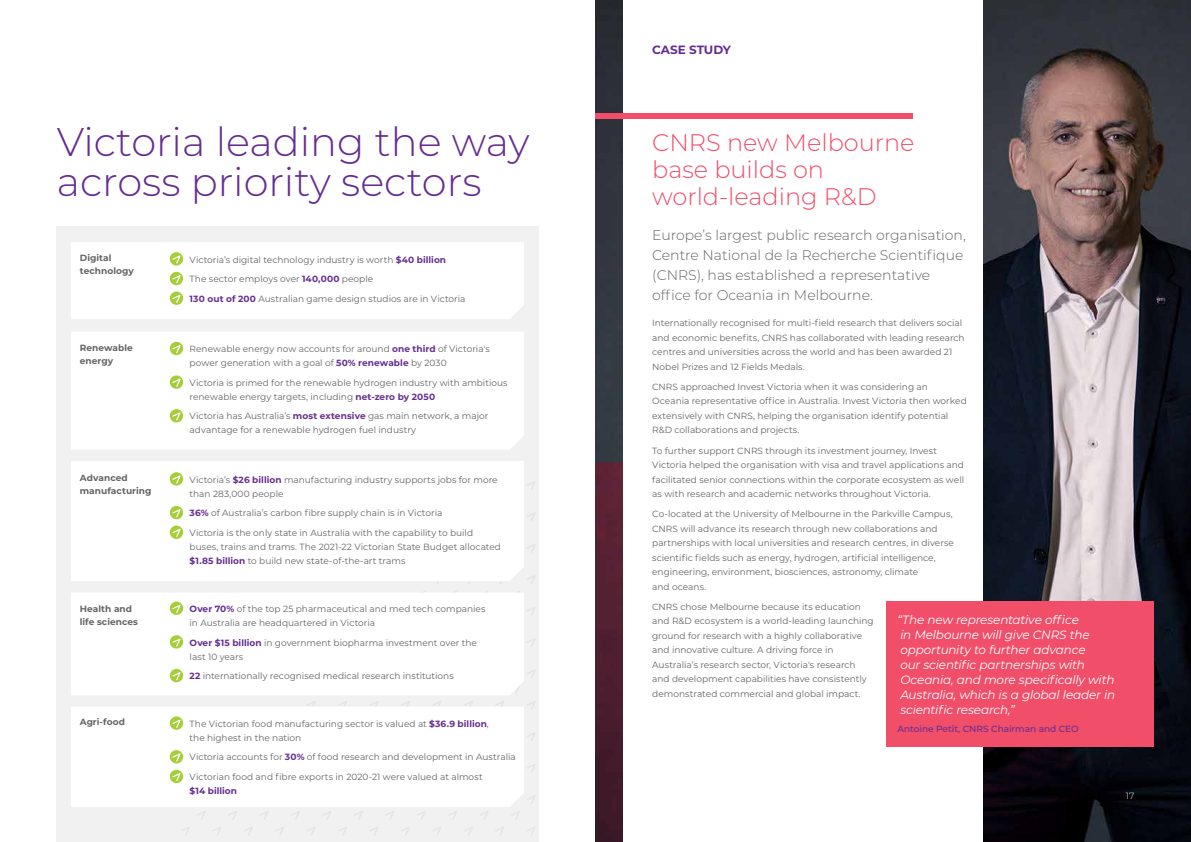
<style>
.page{position:relative;width:1191px;height:842px;background:#fff}
.page>*{position:absolute;margin:0;border:0;box-sizing:border-box;transform-origin:0 0}
.t1{font:300 40px/40px "Montserrat";color:#662d91}
.t2{font:300 24px/27px "Montserrat";color:#f04e69}
.t3{font:300 14px/20px "Montserrat";color:#636466}
.t4{font:italic 12px/15px "Montserrat";letter-spacing:-.015em;color:#fff}
.t5{font:700 12px "Montserrat";letter-spacing:-.01em;color:#662d91}
.t6{font:9px/14.5px "Montserrat";color:#636466}
.t7{font:700 9px/13px "Montserrat";letter-spacing:.005em;color:#636466}
.t8{font:500 9px "Montserrat";color:#662d91}
.t9{font:700 9px "Montserrat";color:#662d91}
.t10{font:300 9px "Montserrat";color:#fff}
.s1{font-weight:700;color:#662d91}
</style>
<div class="page">
<div style="left:57px;top:227px;width:482px;height:615px;background:#f1f1f2"></div>
<img style="left:983px;top:0;width:208px;height:842px">
<img style="left:595px;top:0;width:28px;height:462px">
<svg style="left:595px;top:462px;width:487px;height:380px;background:#342530"></svg>
<div style="left:624px;top:0;width:359px;height:842px;background:#fff"></div>
<div style="left:886px;top:601px;width:268px;height:145px;background:#f04e69"></div>
<div style="left:595px;top:113px;width:318px;height:6px;background:#f04e69"></div>
<div style="left:71px;top:242px;width:453px;height:77px;background:#fff"></div>
<div style="left:71px;top:332px;width:453px;height:117px;background:#fff"></div>
<div style="left:71px;top:461px;width:453px;height:120px;background:#fff"></div>
<div style="left:71px;top:593px;width:453px;height:102px;background:#fff"></div>
<div style="left:71px;top:707px;width:453px;height:100px;background:#fff"></div>
<svg style="left:170px;top:342px;width:13px;height:13px"></svg>
<svg style="left:171px;top:343px;width:11px;height:11px"></svg>
<svg style="left:170px;top:375px;width:13px;height:14px"></svg>
<svg style="left:171px;top:377px;width:11px;height:11px"></svg>
<svg style="left:170px;top:409px;width:13px;height:13px"></svg>
<svg style="left:171px;top:410px;width:11px;height:11px"></svg>
<svg style="left:170px;top:472px;width:13px;height:14px"></svg>
<svg style="left:171px;top:474px;width:11px;height:11px"></svg>
<svg style="left:170px;top:506px;width:13px;height:13px"></svg>
<svg style="left:171px;top:507px;width:11px;height:11px"></svg>
<svg style="left:170px;top:525px;width:13px;height:14px"></svg>
<svg style="left:171px;top:527px;width:11px;height:11px"></svg>
<svg style="left:170px;top:601px;width:13px;height:14px"></svg>
<svg style="left:171px;top:603px;width:11px;height:11px"></svg>
<svg style="left:170px;top:635px;width:13px;height:14px"></svg>
<svg style="left:171px;top:637px;width:11px;height:11px"></svg>
<svg style="left:170px;top:669px;width:13px;height:13px"></svg>
<svg style="left:171px;top:670px;width:11px;height:11px"></svg>
<svg style="left:170px;top:716px;width:13px;height:14px"></svg>
<svg style="left:171px;top:718px;width:11px;height:11px"></svg>
<svg style="left:170px;top:750px;width:13px;height:13px"></svg>
<svg style="left:171px;top:751px;width:11px;height:11px"></svg>
<svg style="left:170px;top:770px;width:13px;height:13px"></svg>
<svg style="left:171px;top:771px;width:11px;height:11px"></svg>
<h1 class="t1" style="left:57px;top:120px;width:474px">Victoria leading the way across priority sectors</h1>
<p class="t7" style="left:80px;top:251px;width:56px">Digital technology</p>
<p class="t7" style="left:80px;top:341px;width:55px">Renewable energy</p>
<p class="t7" style="left:80px;top:471px;width:73px">Advanced manufacturing</p>
<p class="t7" style="left:80px;top:602px;width:60px">Health and life sciences</p>
<p class="t7" style="left:80px;top:715px;width:47px">Agri-food</p>
<p class="t6" style="left:190px;top:249px;width:277px;line-height:19.7px">Victoria’s digital technology industry is worth <span class="s1">$40 billion<br></span>The sector employs over <span class="s1">140,000</span> people<br><span class="s1">130 out of 200</span> Australian game design studios are in Victoria</p>
<p class="t6" style="left:190px;top:342px;width:302px;line-height:14px">Renewable energy now accounts for around <span class="s1">one third</span> of Victoria's power generation with a goal of <span class="s1">50% renewable</span> by 2030</p>
<p class="t6" style="left:190px;top:375px;width:319px;line-height:14px">Victoria is primed for the renewable hydrogen industry with ambitious renewable energy targets, including <span class="s1">net-zero by 2050</span></p>
<p class="t6" style="left:190px;top:409px;width:300px;line-height:14px">Victoria has Australia’s <span class="s1">most extensive</span> gas main network, a major advantage for a renewable hydrogen fuel industry</p>
<p class="t6" style="left:190px;top:472px;width:310px;line-height:14px">Victoria’s <span class="s1">$26 billion</span> manufacturing industry supports jobs for more than 283,000 people</p>
<p class="t6" style="left:190px;top:503px;width:285px;line-height:19.7px"><span class="s1">36%</span> of Australia’s carbon fibre supply chain is in Victoria<br>Victoria is the only state in Australia with the capability to build</p>
<p class="t6" style="left:190px;top:539px;width:313px;line-height:14px">buses, trains and trams. The 2021-22 Victorian State Budget allocated <span class="s1">$1.85 billion</span> to build new state-of-the-art trams</p>
<p class="t6" style="left:190px;top:601px;width:297px;line-height:14px"><span class="s1">Over 70%</span> of the top 25 pharmaceutical and med tech companies in Australia are headquartered in Victoria</p>
<p class="t6" style="left:190px;top:635px;width:289px;line-height:14px"><span class="s1">Over $15 billion</span> in government biopharma investment over the last 10 years</p>
<p class="t6" style="left:190px;top:668px;width:266px"><span class="s1">22</span> internationally recognised medical research institutions</p>
<p class="t6" style="left:190px;top:716px;width:301px;line-height:14px">The Victorian food manufacturing sector is valued at <span class="s1">$36.9 billion</span>, the highest in the nation</p>
<p class="t6" style="left:190px;top:747px;width:327px;line-height:19.7px">Victoria accounts for <span class="s1">30%</span> of food research and development in Australia<br>Victorian food and fibre exports in 2020-21 were valued at almost</p>
<p class="t9" style="left:190px;top:784px;width:49px">$14 billion</p>
<h3 class="t5" style="left:652px;top:41px;width:80px">CASE STUDY</h3>
<h2 class="t2" style="left:652px;top:128px;width:264px">CNRS new Melbourne base builds on world-leading R&amp;D</h2>
<h3 class="t3" style="left:652px;top:225px;width:315px">Europe’s largest public research organisation, Centre National de la Recherche Scientifique (CNRS), has established a representative office for Oceania in Melbourne.</h3>
<p class="t6" style="left:652px;top:315px;width:314px">Internationally recognised for multi-field research that delivers social and economic benefits, CNRS has collaborated with leading research centres and universities across the world and has been awarded 21<br>Nobel Prizes and 12 Fields Medals.</p>
<p class="t6" style="left:652px;top:379px;width:316px">CNRS approached Invest Victoria when it was considering an Oceania representative office in Australia. Invest Victoria then worked extensively with CNRS, helping the organisation identify potential R&amp;D collaborations and projects.</p>
<p class="t6" style="left:652px;top:443px;width:313px">To further support CNRS through its investment journey, Invest Victoria helped the organisation with visa and travel applications and facilitated senior connections within the corporate ecosystem as well as with research and academic networks throughout Victoria.</p>
<p class="t6" style="left:652px;top:506px;width:303px">Co-located at the University of Melbourne in the Parkville Campus, CNRS will advance its research through new collaborations and partnerships with local universities and research centres, in diverse scientific fields such as energy, hydrogen, artificial intelligence, engineering, environment, biosciences, astronomy, climate<br>and oceans.</p>
<p class="t6" style="left:652px;top:599px;width:223px">CNRS chose Melbourne because its education and R&amp;D ecosystem is a world-leading launching ground for research with a highly collaborative and innovative culture. A driving force in Australia’s research sector, Victoria's research and development capabilities have consistently demonstrated commercial and global impact.</p>
<h3 class="t4" style="left:897px;top:612px;width:219px">“The new representative office<br>in Melbourne will give CNRS the opportunity to further advance<br>our scientific partnerships with<br>Oceania, and more specifically with<br>Australia, which is a global leader in scientific research,”</h3>
<p class="t8" style="left:897px;top:723px;width:183px">Antoine Petit, CNRS Chairman and CEO</p>
<p class="t10" style="left:1125px;top:790px;width:10px">17</p>
</div>
